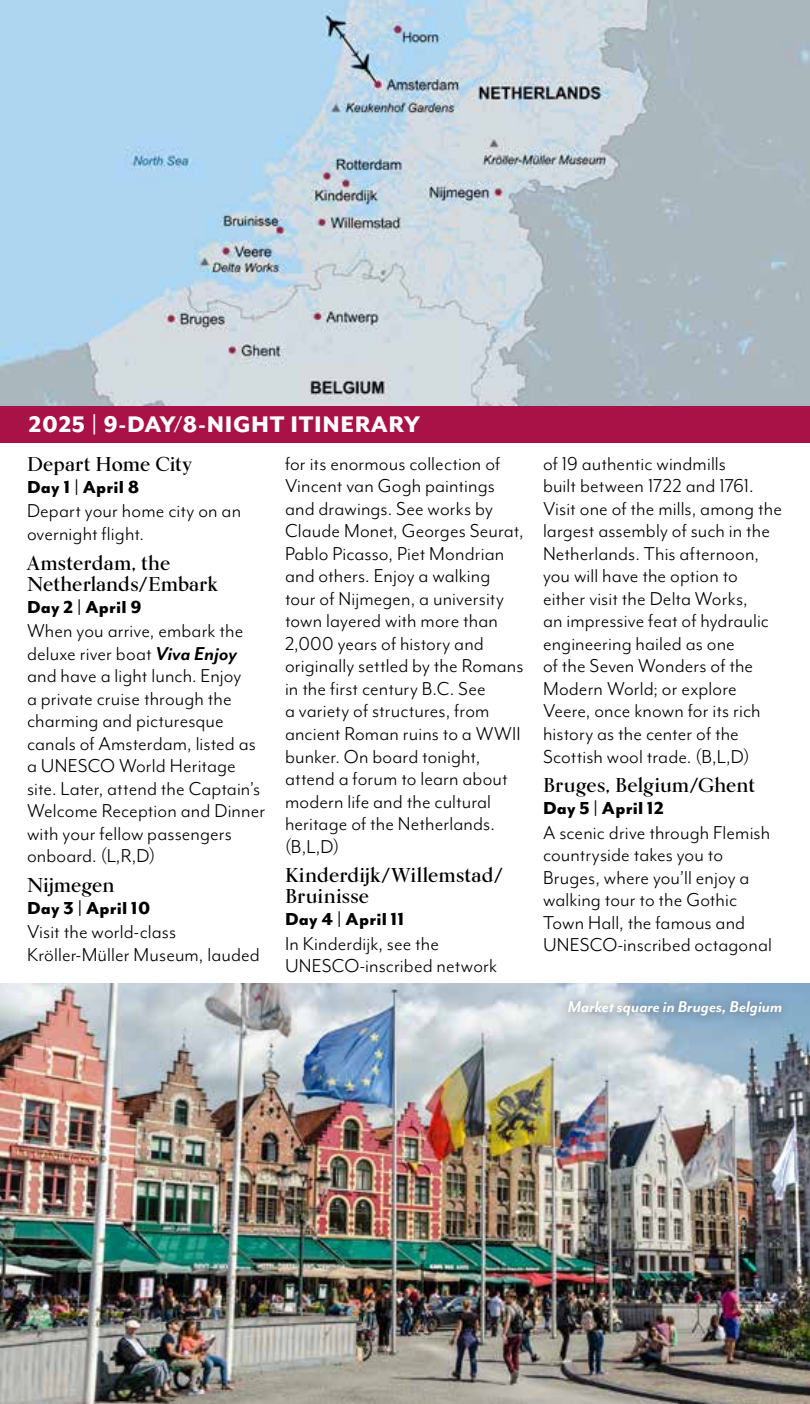
<style>
.page{position:relative;width:810px;height:1404px;background:#fff}
.page>*{position:absolute;margin:0;border:0;box-sizing:border-box;transform-origin:0 0}
.t1{font:800 26px "Mr Eaves Mod OT";letter-spacing:.025em;color:#fff}
.t2{font:21.6px/22.6px "Mr Eaves Mod OT";letter-spacing:.005em;color:#000}
.t3{font:700 20px/21px "Kumlien Pro";letter-spacing:.005em;color:#000}
.t4{font:800 20px "Mr Eaves Mod OT";letter-spacing:.01em;color:#000}
.t5{font:italic 700 18px "Mr Eaves Mod OT";color:#fff}
.s1{font-weight:700;font-style:italic}
</style>
<div class="page">
<img style="left:0;top:0;width:810px;height:406px">
<div style="left:0;top:406px;width:810px;height:37px;background:#a81246"></div>
<img style="left:0;top:984px;width:810px;height:420px">
<div style="left:558px;top:990px;width:234px;height:36px;background:#000;opacity:.2"></div>
<p class="t1" style="left:29px;top:409px;width:393px">2025 | 9-DAY/8-NIGHT ITINERARY</p>
<p class="t3" style="left:27px;top:453px;width:166px">Depart Home City</p>
<p class="t4" style="left:27px;top:475px;width:114px">Day 1 | April 8</p>
<p class="t2" style="left:27px;top:499px;width:216px">Depart your home city on an overnight flight.</p>
<p class="t3" style="left:27px;top:552px;width:192px">Amsterdam, the<br>Netherlands/Embark</p>
<p class="t4" style="left:27px;top:595px;width:116px">Day 2 | April 9</p>
<p class="t2" style="left:27px;top:619px;width:240px">When you arrive, embark the deluxe river boat <span class="s1">Viva Enjoy </span>and have a light lunch. Enjoy<br>a private cruise through the charming and picturesque canals of Amsterdam, listed as a UNESCO World Heritage site. Later, attend the Captain’s<br>Welcome Reception and Dinner with your fellow passengers onboard. (L,R,D)</p>
<p class="t3" style="left:27px;top:874px;width:89px">Nijmegen</p>
<p class="t4" style="left:27px;top:897px;width:125px">Day 3 | April 10</p>
<p class="t2" style="left:27px;top:920px;width:234px">Visit the world‑class<br>Kröller‑Müller Museum, lauded</p>
<p class="t2" style="left:285px;top:452px;width:240px">for its enormous collection of<br>Vincent van Gogh paintings and drawings. See works by<br>Claude Monet, Georges Seurat,<br>Pablo Picasso, Piet Mondrian and others. Enjoy a walking tour of Nijmegen, a university town layered with more than<br>2,000 years of history and originally settled by the Romans in the first century B.C. See<br>a variety of structures, from ancient Roman ruins to a WWII bunker. On board tonight, attend a forum to learn about modern life and the cultural heritage of the Netherlands. (B,L,D)</p>
<p class="t3" style="left:285px;top:864px;width:219px">Kinderdijk/Willemstad/<br>Bruinisse</p>
<p class="t4" style="left:285px;top:908px;width:121px">Day 4 | April 11</p>
<p class="t2" style="left:285px;top:932px;width:214px">In Kinderdijk, see the<br>UNESCO-inscribed network</p>
<p class="t2" style="left:543px;top:452px;width:241px">of 19 authentic windmills<br>built between 1722 and 1761.<br>Visit one of the mills, among the largest assembly of such in the<br>Netherlands. This afternoon, you will have the option to either visit the Delta Works,<br>an impressive feat of hydraulic engineering hailed as one<br>of the Seven Wonders of the<br>Modern World; or explore<br>Veere, once known for its rich history as the center of the<br>Scottish wool trade. (B,L,D)</p>
<p class="t3" style="left:543px;top:774px;width:213px">Bruges, Belgium/Ghent</p>
<p class="t4" style="left:543px;top:797px;width:122px">Day 5 | April 12</p>
<p class="t2" style="left:543px;top:821px;width:230px">A scenic drive through Flemish countryside takes you to<br>Bruges, where you’ll enjoy a walking tour to the Gothic<br>Town Hall, the famous and<br>UNESCO-inscribed octagonal</p>
<p class="t5" style="left:568px;top:997px;width:216px">Market square in Bruges, Belgium</p>
</div>
